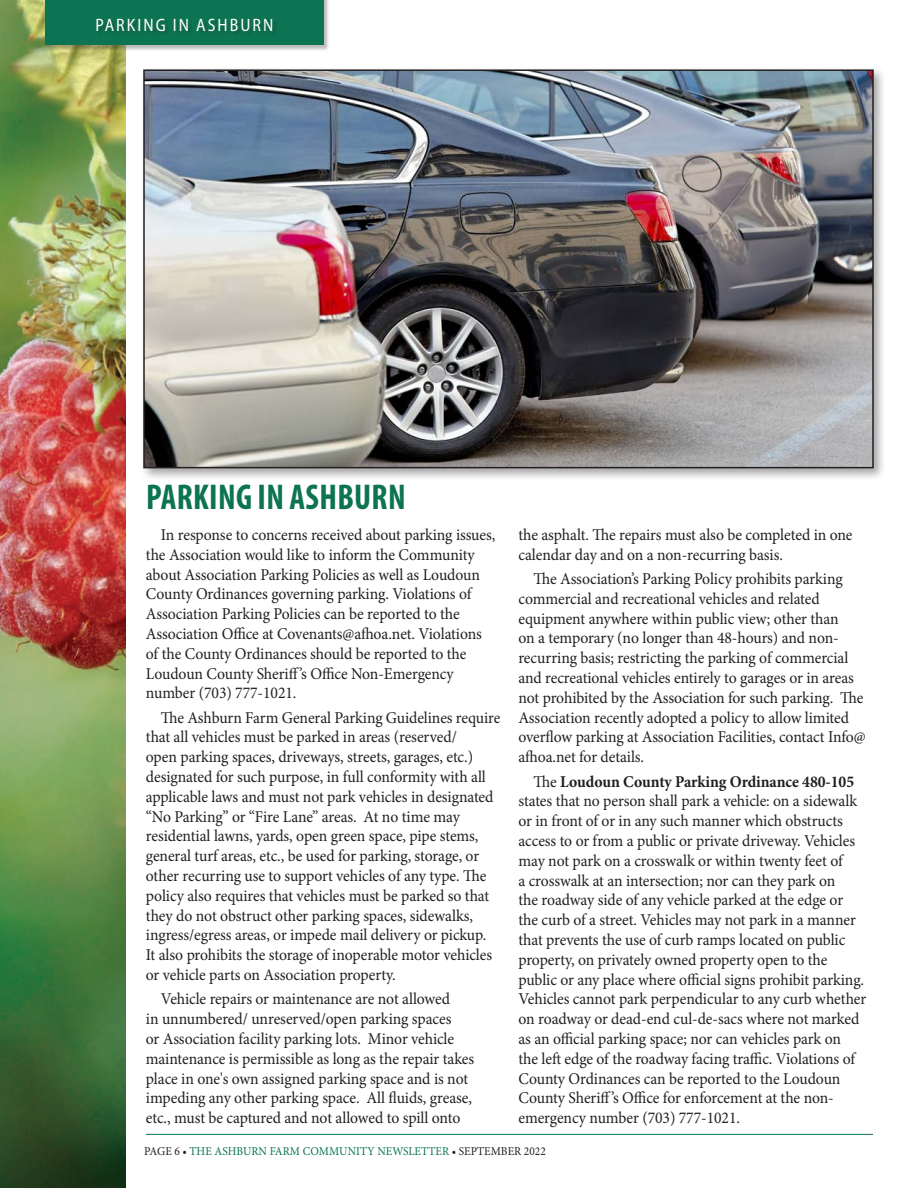
<style>
.page{position:relative;width:918px;height:1188px;background:#fff}
.page>*{position:absolute;margin:0;border:0;box-sizing:border-box;transform-origin:0 0}
.t1{font:700 condensed 36px "Myriad Pro";letter-spacing:.01em;color:#0c7452;scale:.95 1}
.t2{font:semi-condensed 18px "Myriad Pro";letter-spacing:.12em;color:#fff;scale:.95 1}
.Body_Copy{font:16.5px/19.8px "Minion Pro";letter-spacing:-.005em;color:#231f20;scale:.95 1}
.t3{font:12px "Minion Pro";letter-spacing:.005em;color:#0c7452;scale:.95 1}
.s1{font-weight:700}
.s2{color:#231f20}
</style>
<div class="page">
<img style="left:0;top:0;width:126px;height:1188px">
<hr style="left:146px;top:1134px;width:727px;height:1px;background:#0c7452">
<div style="left:45px;top:0;width:285px;height:51px;background:#231f20;opacity:.3"></div>
<div style="left:45px;top:0;width:279px;height:45px;background:#0c7452"></div>
<div style="left:97px;top:18px;width:181px;height:19px;background:#0d6f4f"></div>
<div style="left:140px;top:66px;width:747px;height:415px;background:#231f20;opacity:.4"></div>
<img style="left:146px;top:72px;width:725px;height:393px">
<div style="left:143px;top:69px;width:731px;height:399px;border:2px solid #231f20"></div>
<p class="t2" style="left:96px;top:15px;width:189px">PARKING IN ASHBURN</p>
<p class="t1" style="left:146px;top:477px;width:275px">PARKING IN ASHBURN</p>
<p class="Body_Copy" style="left:146px;top:525px;width:369px;text-indent:15px">In response to concerns received about parking issues, the Association would like to inform the Community about Association Parking Policies as well as Loudoun County Ordinances governing parking. Violations of Association Parking Policies can be reported to the Association Office at Covenants@afhoa.net. Violations of the County Ordinances should be reported to the Loudoun County Sheriff’s Office Non-Emergency number (703) 777-1021.</p>
<p class="Body_Copy" style="left:146px;top:708px;width:375px;text-indent:15px">The Ashburn Farm General Parking Guidelines require that all vehicles must be parked in areas (reserved/<br>open parking spaces, driveways, streets, garages, etc.) designated for such purpose, in full conformity with all applicable laws and must not park vehicles in designated “No Parking” or “Fire Lane” areas. At no time may residential lawns, yards, open green space, pipe stems, general turf areas, etc., be used for parking, storage, or other recurring use to support vehicles of any type. The policy also requires that vehicles must be parked so that they do not obstruct other parking spaces, sidewalks, ingress/egress areas, or impede mail delivery or pickup.<br>It also prohibits the storage of inoperable motor vehicles or vehicle parts on Association property.</p>
<p class="Body_Copy" style="left:146px;top:989px;width:347px;text-indent:15px">Vehicle repairs or maintenance are not allowed<br>in unnumbered/ unreserved/open parking spaces<br>or Association facility parking lots. Minor vehicle maintenance is permissible as long as the repair takes place in one's own assigned parking space and is not impeding any other parking space. All fluids, grease, etc., must be captured and not allowed to spill onto</p>
<p class="Body_Copy" style="left:518px;top:525px;width:353px">the asphalt. The repairs must also be completed in one calendar day and on a non-recurring basis.</p>
<p class="Body_Copy" style="left:518px;top:569px;width:367px;text-indent:15px">The Association’s Parking Policy prohibits parking commercial and recreational vehicles and related equipment anywhere within public view; other than<br>on a temporary (no longer than 48-hours) and non&shy;recurring basis; restricting the parking of commercial and recreational vehicles entirely to garages or in areas not prohibited by the Association for such parking. The Association recently adopted a policy to allow limited overflow parking at Association Facilities, contact Info@ afhoa.net for details.</p>
<p class="Body_Copy" style="left:518px;top:771px;width:368px;text-indent:15px">The <span class="s1">Loudoun County Parking Ordinance 480-105 </span>states that no person shall park a vehicle: on a sidewalk or in front of or in any such manner which obstructs access to or from a public or private driveway. Vehicles may not park on a crosswalk or within twenty feet of<br>a crosswalk at an intersection; nor can they park on<br>the roadway side of any vehicle parked at the edge or the curb of a street. Vehicles may not park in a manner that prevents the use of curb ramps located on public property, on privately owned property open to the public or any place where official signs prohibit parking.<br>Vehicles cannot park perpendicular to any curb whether on roadway or dead-end cul-de-sacs where not marked as an official parking space; nor can vehicles park on<br>the left edge of the roadway facing traffic. Violations of County Ordinances can be reported to the Loudoun County Sheriff’s Office for enforcement at the non&shy;emergency number (703) 777-1021.</p>
<p class="t3" style="left:144px;top:1143px;width:425px"><span class="s2">PAGE 6 •</span> THE ASHBURN FARM COMMUNITY NEWSLETTER <span class="s2">• SEPTEMBER 2022</span></p>
</div>
